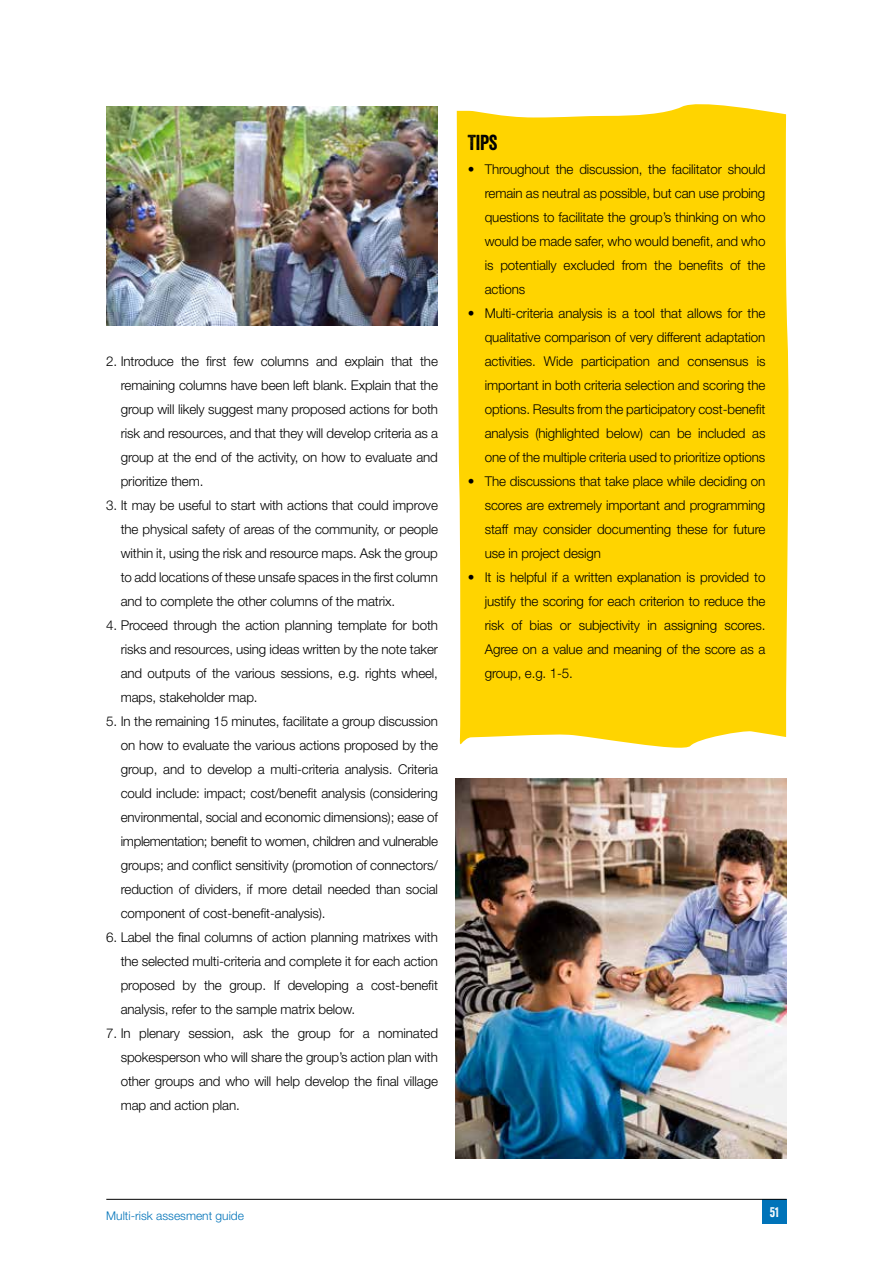
<style>
.page{position:relative;width:893px;height:1263px;background:#fff}
.page>*{position:absolute;margin:0;border:0;box-sizing:border-box;transform-origin:0 0}
.t1{font:21px "Veneer";color:#000}
.t2{font:300 13.5px/24px "Helvetica Neue LT Std";letter-spacing:-.01em;color:#000;text-align:justify}
.t3{font:13.5px "Veneer";color:#fff}
.t4{font:300 12px "Helvetica Neue LT Std";color:#0073b9}
</style>
<div class="page">
<div style="left:762px;top:1199px;width:25px;height:25px;background:#0073b9"></div>
<hr style="left:106px;top:1199px;width:681px;height:1px;background:#000">
<div style="left:457px;top:104px;width:332px;height:644px;background:#ffd400"></div>
<img style="left:455px;top:778px;width:332px;height:380px">
<img style="left:106px;top:106px;width:332px;height:219px">
<p class="t2" style="left:121px;top:349px;width:319px;text-indent:-14px">2. Introduce the first few columns and explain that the remaining columns have been left blank. Explain that the group will likely suggest many proposed actions for both risk and resources, and that they will develop criteria as a group at the end of the activity, on how to evaluate and prioritize them.</p>
<p class="t2" style="left:121px;top:493px;width:319px;text-indent:-14px">3. It may be useful to start with actions that could improve the physical safety of areas of the community, or people within it, using the risk and resource maps. Ask the group to add locations of these unsafe spaces in the first column and to complete the other columns of the matrix.</p>
<p class="t2" style="left:121px;top:613px;width:319px;text-indent:-14px">4. Proceed through the action planning template for both risks and resources, using ideas written by the note taker and outputs of the various sessions, e.g. rights wheel, maps, stakeholder map.</p>
<p class="t2" style="left:121px;top:709px;width:319px;text-indent:-14px">5. In the remaining 15 minutes, facilitate a group discussion on how to evaluate the various actions proposed by the group, and to develop a multi-criteria analysis. Criteria could include: impact; cost/benefit analysis (considering environmental, social and economic dimensions); ease of implementation; benefit to women, children and vulnerable groups; and conflict sensitivity (promotion of connectors/ reduction of dividers, if more detail needed than social component of cost-benefit-analysis).</p>
<p class="t2" style="left:121px;top:925px;width:319px;text-indent:-14px">6. Label the final columns of action planning matrixes with the selected multi-criteria and complete it for each action proposed by the group. If developing a cost-benefit analysis, refer to the sample matrix below.</p>
<p class="t2" style="left:121px;top:1021px;width:319px;text-indent:-14px">7. In plenary session, ask the group for a nominated spokesperson who will share the group’s action plan with other groups and who will help develop the final village map and action plan.</p>
<h1 class="t1" style="left:468px;top:130px;width:31px">Tips</h1>
<p class="t2" style="left:485px;top:157px;width:282px;text-indent:-17px">• Throughout the discussion, the facilitator should remain as neutral as possible, but can use probing questions to facilitate the group’s thinking on who would be made safer, who would benefit, and who is potentially excluded from the benefits of the actions</p>
<p class="t2" style="left:485px;top:301px;width:282px;text-indent:-17px">• Multi-criteria analysis is a tool that allows for the qualitative comparison of very different adaptation activities. Wide participation and consensus is important in both criteria selection and scoring the options. Results from the participatory cost-benefit analysis (highlighted below) can be included as one of the multiple criteria used to prioritize options</p>
<p class="t2" style="left:485px;top:469px;width:282px;text-indent:-17px">• The discussions that take place while deciding on scores are extremely important and programming staff may consider documenting these for future use in project design</p>
<p class="t2" style="left:485px;top:565px;width:282px;text-indent:-17px">• It is helpful if a written explanation is provided to justify the scoring for each criterion to reduce the risk of bias or subjectivity in assigning scores.<br>Agree on a value and meaning of the score as a group, e.g. 1-5.</p>
<p class="t4" style="left:106px;top:1209px;width:139px">Multi-risk assesment guide</p>
<p class="t3" style="left:770px;top:1204px;width:11px">51</p>
</div>
